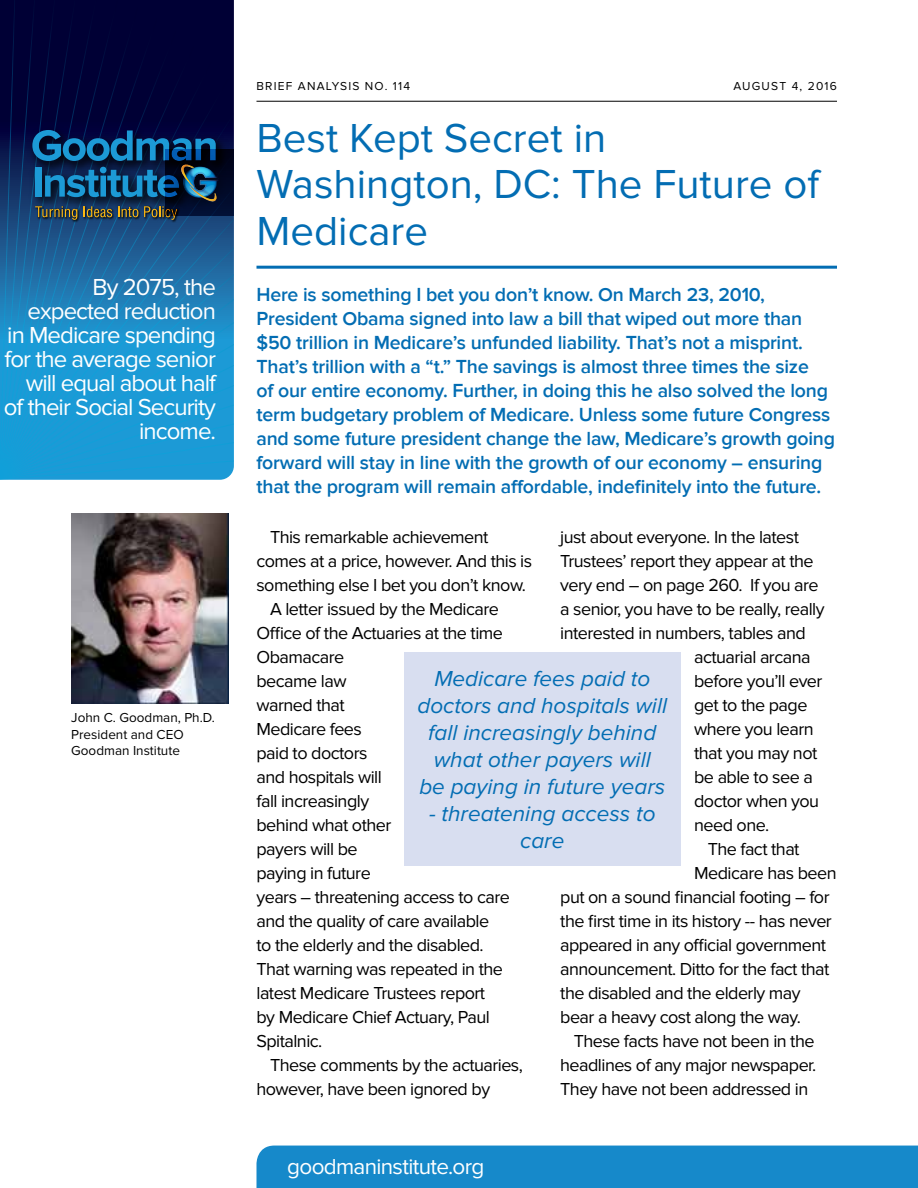
<style>
.page{position:relative;width:918px;height:1188px;background:#fff}
.page>*{position:absolute;margin:0;border:0;box-sizing:border-box;transform-origin:0 0}
.t1{font:42px/46.5px "Proxima Nova";color:#036db3}
.t2{font:24px/24px "Proxima Nova";letter-spacing:-.04em;color:#fff;text-align:right}
.t3{font:italic 22.5px/27px "Proxima Nova";color:#036db3;text-align:center}
.t4{font:22.5px "Proxima Nova";letter-spacing:-.03em;color:#fff}
.t5{font:600 19.5px/24px "Proxima Nova";letter-spacing:-.01em;color:#036db3}
.t6{font:18px "Proxima Nova";letter-spacing:-.03em;color:#000}
.t7{font:13.5px/16.2px "Proxima Nova";color:#000}
.t8{font:12px "Proxima Nova";letter-spacing:.1em;color:#000}
</style>
<div class="page">
<svg style="left:0;top:0;width:234px;height:480px;background:#135489"></svg>
<hr style="left:256px;top:101px;width:581px;height:1px;background:#000">
<hr style="left:256px;top:266px;width:581px;height:3px;background:#036db3">
<div style="left:256px;top:1146px;width:662px;height:42px;background:#1689ca"></div>
<div style="left:404px;top:652px;width:277px;height:214px;background:#d8def0"></div>
<img style="left:71px;top:513px;width:158px;height:191px">
<h2 class="t2" style="left:4px;top:276px;width:214px">By 2075, the expected reduction<br>in Medicare spending for the average senior will equal about half of their Social Security income.</h2>
<p class="t7" style="left:71px;top:710px;width:145px">John C. Goodman, Ph.D.<br>President and CEO<br>Goodman Institute</p>
<p class="t8" style="left:256px;top:80px;width:155px">BRIEF ANALYSIS NO. 114</p>
<p class="t8" style="left:733px;top:80px;width:105px">AUGUST 4, 2016</p>
<h1 class="t1" style="left:256px;top:115px;width:564px">Best Kept Secret in<br>Washington, DC: The Future of<br>Medicare</h1>
<p class="t5" style="left:256px;top:282px;width:580px">Here is something I bet you don’t know. On March 23, 2010, President Obama signed into law a bill that wiped out more than $50 trillion in Medicare’s unfunded liability. That’s not a misprint.<br>That’s trillion with a “t.” The savings is almost three times the size<br>of our entire economy. Further, in doing this he also solved the long term budgetary problem of Medicare. Unless some future Congress and some future president change the law, Medicare’s growth going forward will stay in line with the growth of our economy – ensuring that the program will remain affordable, indefinitely into the future.</p>
<p class="t6" style="left:270px;top:527px;width:220px">This remarkable achievement</p>
<p class="t6" style="left:256px;top:551px;width:277px">comes at a price, however. And this is</p>
<p class="t6" style="left:256px;top:575px;width:271px">something else I bet you don’t know.</p>
<p class="t6" style="left:270px;top:599px;width:230px">A letter issued by the Medicare</p>
<p class="t6" style="left:256px;top:623px;width:248px">Office of the Actuaries at the time</p>
<p class="t6" style="left:256px;top:647px;width:89px">Obamacare</p>
<p class="t6" style="left:256px;top:671px;width:92px">became law</p>
<p class="t6" style="left:256px;top:695px;width:90px">warned that</p>
<p class="t6" style="left:256px;top:719px;width:107px">Medicare fees</p>
<p class="t6" style="left:256px;top:743px;width:112px">paid to doctors</p>
<p class="t6" style="left:256px;top:767px;width:127px">and hospitals will</p>
<p class="t6" style="left:256px;top:791px;width:114px">fall increasingly</p>
<p class="t6" style="left:256px;top:815px;width:136px">behind what other</p>
<p class="t6" style="left:256px;top:839px;width:103px">payers will be</p>
<p class="t6" style="left:256px;top:863px;width:116px">paying in future</p>
<p class="t6" style="left:256px;top:887px;width:255px">years – threatening access to care</p>
<p class="t6" style="left:256px;top:911px;width:234px">and the quality of care available</p>
<p class="t6" style="left:256px;top:935px;width:229px">to the elderly and the disabled.</p>
<p class="t6" style="left:256px;top:959px;width:248px">That warning was repeated in the</p>
<p class="t6" style="left:256px;top:983px;width:230px">latest Medicare Trustees report</p>
<p class="t6" style="left:256px;top:1007px;width:235px">by Medicare Chief Actuary, Paul</p>
<p class="t6" style="left:256px;top:1031px;width:67px">Spitalnic.</p>
<p class="t6" style="left:270px;top:1055px;width:254px">These comments by the actuaries,</p>
<p class="t6" style="left:256px;top:1079px;width:235px">however, have been ignored by</p>
<p class="t6" style="left:560px;top:527px;width:240px">just about everyone. In the latest</p>
<p class="t6" style="left:560px;top:551px;width:255px">Trustees’ report they appear at the</p>
<p class="t6" style="left:560px;top:575px;width:260px">very end – on page 260. If you are</p>
<p class="t6" style="left:560px;top:599px;width:266px">a senior, you have to be really, really</p>
<p class="t6" style="left:560px;top:623px;width:247px">interested in numbers, tables and</p>
<p class="t6" style="left:694px;top:647px;width:118px">actuarial arcana</p>
<p class="t6" style="left:694px;top:671px;width:130px">before you’ll ever</p>
<p class="t6" style="left:694px;top:695px;width:115px">get to the page</p>
<p class="t6" style="left:694px;top:719px;width:121px">where you learn</p>
<p class="t6" style="left:694px;top:743px;width:125px">that you may not</p>
<p class="t6" style="left:694px;top:767px;width:120px">be able to see a</p>
<p class="t6" style="left:694px;top:791px;width:127px">doctor when you</p>
<p class="t6" style="left:694px;top:815px;width:77px">need one.</p>
<p class="t6" style="left:708px;top:839px;width:93px">The fact that</p>
<p class="t6" style="left:694px;top:863px;width:144px">Medicare has been</p>
<p class="t6" style="left:560px;top:887px;width:271px">put on a sound financial footing – for</p>
<p class="t6" style="left:560px;top:911px;width:273px">the first time in its history -- has never</p>
<p class="t6" style="left:560px;top:935px;width:267px">appeared in any official government</p>
<p class="t6" style="left:560px;top:959px;width:271px">announcement. Ditto for the fact that</p>
<p class="t6" style="left:560px;top:983px;width:242px">the disabled and the elderly may</p>
<p class="t6" style="left:560px;top:1007px;width:242px">bear a heavy cost along the way.</p>
<p class="t6" style="left:574px;top:1031px;width:242px">These facts have not been in the</p>
<p class="t6" style="left:560px;top:1055px;width:258px">headlines of any major newspaper.</p>
<p class="t6" style="left:560px;top:1079px;width:250px">They have not been addressed in</p>
<p class="t3" style="left:417px;top:666px;width:251px">Medicare fees paid to doctors and hospitals will fall increasingly behind what other payers will<br>be paying in future years</p>
<p class="t3" style="left:429px;top:801px;width:228px">- threatening access to care</p>
<p class="t4" style="left:287px;top:1153px;width:199px">goodmaninstitute.org</p>
</div>
